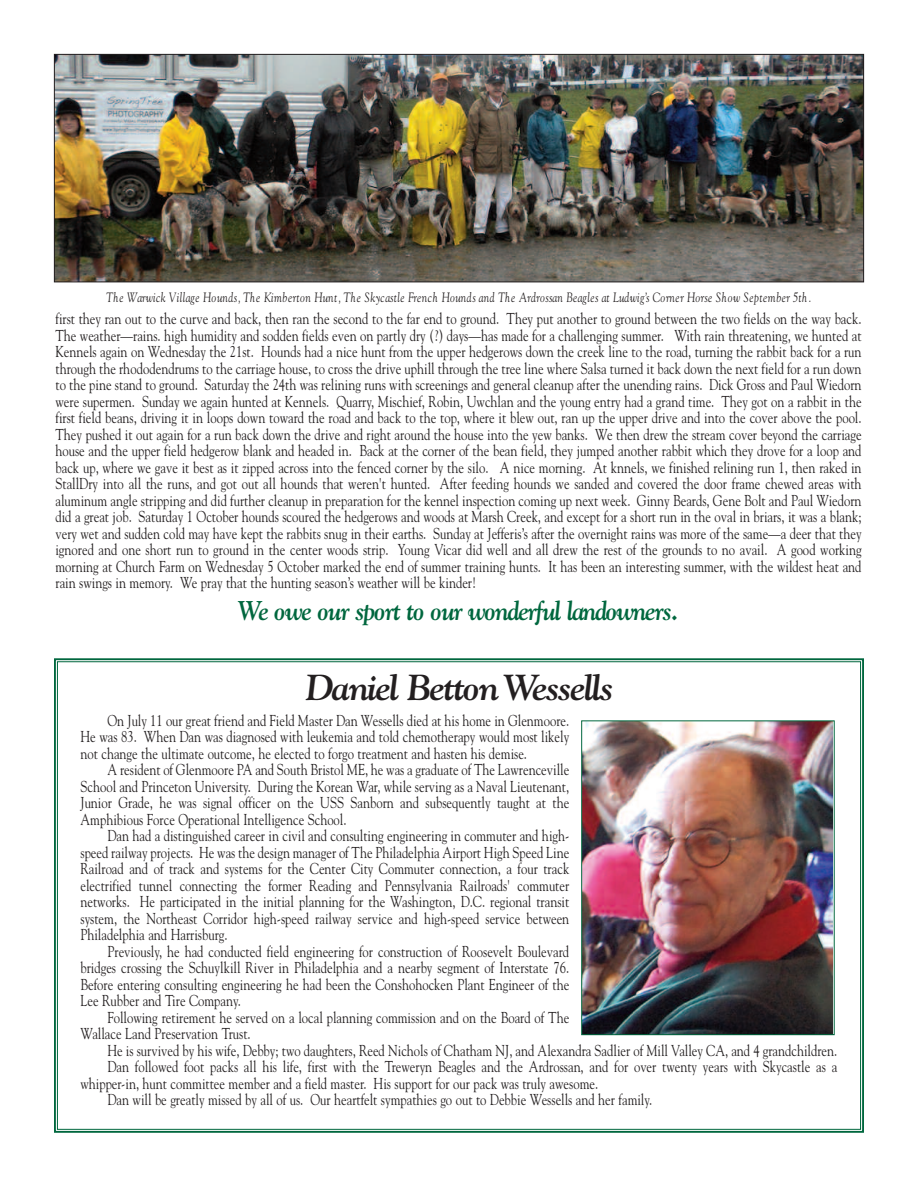
<style>
.page{position:relative;width:918px;height:1188px;background:#fff}
.page>*{position:absolute;margin:0;border:0;box-sizing:border-box;transform-origin:0 0}
.t1{font:36px "Goudy Bold Italic Os F";letter-spacing:-.055em;color:#231f20}
.t2{font:27px "Goudy Bold Italic Os F";letter-spacing:-.055em;color:#00673e;scale:.9 1}
.t3{font:15.75px/16.5px "Goudy";color:#231f20;text-align:justify;scale:.8 1}
.t4{font:italic 13.5px "Goudy";letter-spacing:.055em;color:#231f20;scale:.8 1}
</style>
<div class="page">
<img style="left:583px;top:722px;width:250px;height:311px">
<div style="left:581px;top:720px;width:254px;height:315px;border:1px solid #00673e"></div>
<img style="left:56px;top:56px;width:806px;height:224px">
<div style="left:54px;top:54px;width:810px;height:228px;border:1px solid #231f20"></div>
<p class="t4" style="left:106px;top:289px;width:883px">The Warwick Village Hounds, The Kimberton Hunt, The Skycastle French Hounds and The Ardrossan Beagles at Ludwig’s Corner Horse Show September 5th.</p>
<p class="t3" style="left:55px;top:310px;width:1009px">first they ran out to the curve and back, then ran the second to the far end to ground. They put another to ground between the two fields on the way back.<br>The weather—rains. high humidity and sodden fields even on partly dry (?) days—has made for a challenging summer. With rain threatening, we hunted at Kennels again on Wednesday the 21st. Hounds had a nice hunt from the upper hedgerows down the creek line to the road, turning the rabbit back for a run through the rhododendrums to the carriage house, to cross the drive uphill through the tree line where Salsa turned it back down the next field for a run down to the pine stand to ground. Saturday the 24th was relining runs with screenings and general cleanup after the unending rains. Dick Gross and Paul Wiedorn were supermen. Sunday we again hunted at Kennels. Quarry, Mischief, Robin, Uwchlan and the young entry had a grand time. They got on a rabbit in the first field beans, driving it in loops down toward the road and back to the top, where it blew out, ran up the upper drive and into the cover above the pool.<br>They pushed it out again for a run back down the drive and right around the house into the yew banks. We then drew the stream cover beyond the carriage house and the upper field hedgerow blank and headed in. Back at the corner of the bean field, they jumped another rabbit which they drove for a loop and back up, where we gave it best as it zipped across into the fenced corner by the silo. A nice morning. At knnels, we finished relining run 1, then raked in StallDry into all the runs, and got out all hounds that weren't hunted. After feeding hounds we sanded and covered the door frame chewed areas with aluminum angle stripping and did further cleanup in preparation for the kennel inspection coming up next week. Ginny Beards, Gene Bolt and Paul Wiedorn did a great job. Saturday 1 October hounds scoured the hedgerows and woods at Marsh Creek, and except for a short run in the oval in briars, it was a blank; very wet and sudden cold may have kept the rabbits snug in their earths. Sunday at Jefferis’s after the overnight rains was more of the same—a deer that they ignored and one short run to ground in the center woods strip. Young Vicar did well and all drew the rest of the grounds to no avail. A good working morning at Church Farm on Wednesday 5 October marked the end of summer training hunts. It has been an interesting summer, with the wildest heat and rain swings in memory. We pray that the hunting season’s weather will be kinder!</p>
<h2 class="t2" style="left:238px;top:600px;width:491px">We owe our sport to our wonderful landowners.</h2>
<h1 class="t1" style="left:306px;top:674px;width:310px">Daniel Betton Wessells</h1>
<p class="t3" style="left:80px;top:712px;width:613px;text-indent:27px">On July 11 our great friend and Field Master Dan Wessells died at his home in Glenmoore.<br>He was 83. When Dan was diagnosed with leukemia and told chemotherapy would most likely not change the ultimate outcome, he elected to forgo treatment and hasten his demise.</p>
<p class="t3" style="left:80px;top:762px;width:613px;text-indent:27px">A resident of Glenmoore PA and South Bristol ME, he was a graduate of The Lawrenceville School and Princeton University. During the Korean War, while serving as a Naval Lieutenant, Junior Grade, he was signal officer on the USS Sanborn and subsequently taught at the Amphibious Force Operational Intelligence School.</p>
<p class="t3" style="left:80px;top:828px;width:613px;text-indent:27px">Dan had a distinguished career in civil and consulting engineering in commuter and high&shy;speed railway projects. He was the design manager of The Philadelphia Airport High Speed Line Railroad and of track and systems for the Center City Commuter connection, a four track electrified tunnel connecting the former Reading and Pennsylvania Railroads' commuter networks. He participated in the initial planning for the Washington, D.C. regional transit system, the Northeast Corridor high-speed railway service and high-speed service between Philadelphia and Harrisburg.</p>
<p class="t3" style="left:80px;top:943px;width:613px;text-indent:27px">Previously, he had conducted field engineering for construction of Roosevelt Boulevard bridges crossing the Schuylkill River in Philadelphia and a nearby segment of Interstate 76.<br>Before entering consulting engineering he had been the Conshohocken Plant Engineer of the Lee Rubber and Tire Company.</p>
<p class="t3" style="left:80px;top:1009px;width:613px;text-indent:27px">Following retirement he served on a local planning commission and on the Board of The<br>Wallace Land Preservation Trust.</p>
<p class="t3" style="left:107px;top:1042px;width:914px">He is survived by his wife, Debby; two daughters, Reed Nichols of Chatham NJ, and Alexandra Sadlier of Mill Valley CA, and 4 grandchildren.</p>
<p class="t3" style="left:107px;top:1059px;width:914px">Dan followed foot packs all his life, first with the Treweryn Beagles and the Ardrossan, and for over twenty years with Skycastle as a</p>
<p class="t3" style="left:80px;top:1075px;width:649px">whipper-in, hunt committee member and a field master. His support for our pack was truly awesome.</p>
<p class="t3" style="left:107px;top:1092px;width:683px">Dan will be greatly missed by all of us. Our heartfelt sympathies go out to Debbie Wessells and her family.</p>
</div>
